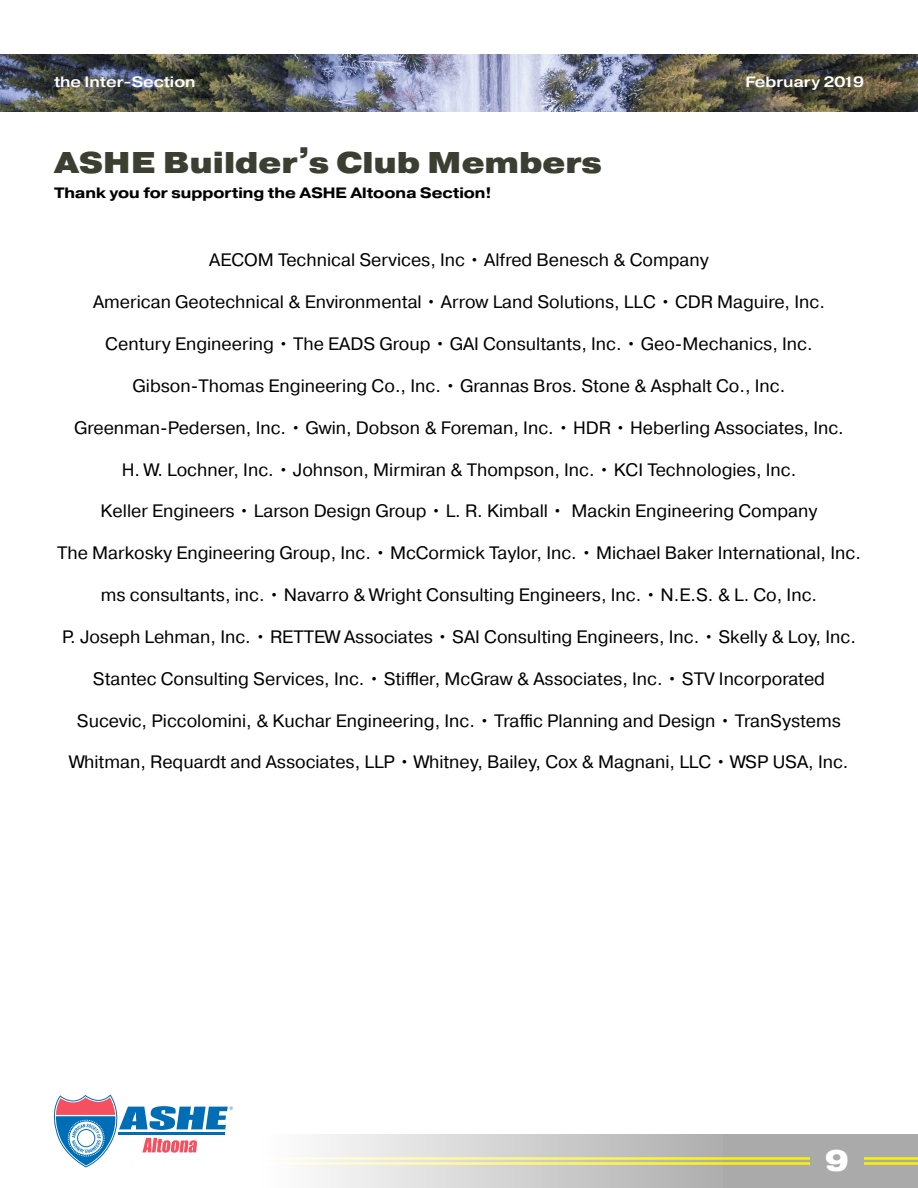
<style>
.page{position:relative;width:918px;height:1188px;background:#fff}
.page>*{position:absolute;margin:0;border:0;box-sizing:border-box;transform-origin:0 0}
.t1{font:900 30px "Pragmatica Ext";color:#3b3f31}
.t2{font:900 30px "Pragmatica Ext";color:#fff}
.t3{font:18px "Pragmatica";color:#000}
.t4{font:700 15px "Pragmatica Ext";color:#000}
.t5{font:500 15px "Pragmatica Ext";color:#fff}
</style>
<div class="page">
<img style="left:0;top:54px;width:918px;height:57px">
<div style="left:0;top:1134px;width:918px;height:54px;background:#aaa"></div>
<hr style="left:0;top:1157px;width:918px;height:3px;background:#fff200">
<hr style="left:0;top:1162px;width:918px;height:3px;background:#fff200">
<div style="left:810px;top:1134px;width:54px;height:54px;background:#aaa"></div>
<svg style="left:0;top:1134px;width:723px;height:54px;background:#e3e2da"></svg>
<svg style="left:50px;top:1094px;width:183px;height:73px"></svg>
<p class="t5" style="left:54px;top:73px;width:143px">the Inter-Section</p>
<p class="t5" style="left:745px;top:73px;width:120px">February 2019</p>
<h1 class="t1" style="left:54px;top:143px;width:549px">ASHE Builder’s Club Members</h1>
<p class="t4" style="left:54px;top:183px;width:439px">Thank you for supporting the ASHE Altoona Section!</p>
<p class="t3" style="left:209px;top:249px;width:501px">AECOM Technical Services, Inc • Alfred Benesch &amp; Company</p>
<p class="t3" style="left:93px;top:291px;width:733px">American Geotechnical &amp; Environmental • Arrow Land Solutions, LLC • CDR Maguire, Inc.</p>
<p class="t3" style="left:105px;top:333px;width:709px">Century Engineering • The EADS Group • GAI Consultants, Inc. • Geo‐ Mechanics, Inc.</p>
<p class="t3" style="left:133px;top:375px;width:654px">Gibson-Thomas Engineering Co., Inc. • Grannas Bros. Stone &amp; Asphalt Co., Inc.</p>
<p class="t3" style="left:74px;top:416px;width:771px">Greenman-Pedersen, Inc. • Gwin, Dobson &amp; Foreman, Inc. • HDR • Heberling Associates, Inc.</p>
<p class="t3" style="left:122px;top:458px;width:676px">H. W. Lochner, Inc. • Johnson, Mirmiran &amp; Thompson, Inc. • KCI Technologies, Inc.</p>
<p class="t3" style="left:101px;top:500px;width:718px">Keller Engineers • Larson Design Group • L. R. Kimball • Mackin Engineering Company</p>
<p class="t3" style="left:57px;top:542px;width:805px">The Markosky Engineering Group, Inc. • McCormick Taylor, Inc. • Michael Baker International, Inc.</p>
<p class="t3" style="left:101px;top:584px;width:718px">ms consultants, inc. • Navarro &amp; Wright Consulting Engineers, Inc. • N.E.S. &amp; L. Co, Inc.</p>
<p class="t3" style="left:62px;top:626px;width:795px">P. Joseph Lehman, Inc. • RETTEW Associates • SAI Consulting Engineers, Inc. • Skelly &amp; Loy, Inc.</p>
<p class="t3" style="left:93px;top:667px;width:734px">Stantec Consulting Services, Inc. • Stiffler, McGraw &amp; Associates, Inc. • STV Incorporated</p>
<p class="t3" style="left:77px;top:709px;width:766px">Sucevic, Piccolomini, &amp; Kuchar Engineering, Inc. • Traffic Planning and Design • TranSystems</p>
<p class="t3" style="left:69px;top:751px;width:781px">Whitman, Requardt and Associates, LLP • Whitney, Bailey, Cox &amp; Magnani, LLC • WSP USA, Inc.</p>
<h1 class="t2" style="left:825px;top:1141px;width:26px">9</h1>
</div>
